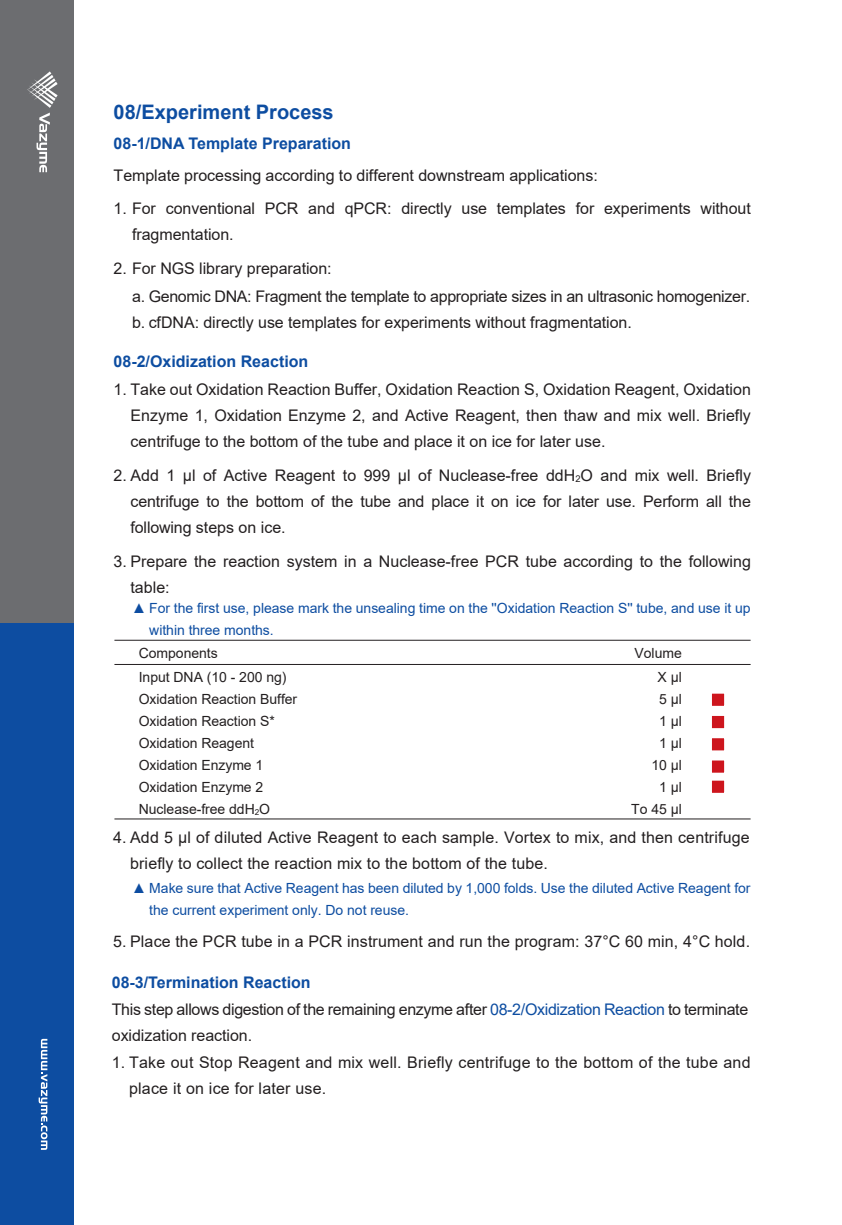
<style>
.page{position:relative;width:842px;height:1225px;background:#fff}
.page>*{position:absolute;margin:0;border:0;box-sizing:border-box;transform-origin:0 0}
.t1{font:700 20px "Arial";color:#0d4da1}
.t2{font:16px/26px "Arial";color:#231f20}
.t3{font:16px/26px "Arial";letter-spacing:-.02em;color:#231f20}
.t4{font:700 16px "Arial";color:#0d4da1}
.t5{font:14px/22px "Arial";letter-spacing:-.005em;color:#0d4da1}
.t6{font:14px/22px "Arial";letter-spacing:-.005em;color:#231f20}
.s1{font-size:8.2px}
.s2{color:#0d4da1}
</style>
<div class="page">
<div style="left:0;top:0;width:74px;height:624px;background:#6c6d70"></div>
<div style="left:0;top:623px;width:74px;height:602px;background:#0d4da1"></div>
<svg style="left:39px;top:1039px;width:8px;height:110px"></svg>
<svg style="left:27px;top:71px;width:31px;height:101px"></svg>
<hr style="left:114px;top:640px;width:637px;height:1px;background:#231f20">
<hr style="left:114px;top:664px;width:637px;height:1px;background:#231f20">
<hr style="left:114px;top:818px;width:637px;height:1px;background:#231f20">
<div style="left:710px;top:691px;width:16px;height:17px;background:#cd151d;border:2px solid #fff"></div>
<div style="left:710px;top:714px;width:16px;height:16px;background:#cd151d;border:2px solid #fff"></div>
<div style="left:710px;top:736px;width:16px;height:16px;background:#cd151d;border:2px solid #fff"></div>
<div style="left:710px;top:758px;width:16px;height:16px;background:#cd151d;border:2px solid #fff"></div>
<div style="left:710px;top:778px;width:16px;height:17px;background:#cd151d;border:2px solid #fff"></div>
<p class="t1" style="left:114px;top:97px;width:222px">08/Experiment Process</p>
<p class="t4" style="left:114px;top:132px;width:239px">08-1/DNA Template Preparation</p>
<p class="t2" style="left:114px;top:163px;width:486px">Template processing according to different downstream applications:</p>
<p class="t2" style="left:114px;top:196px;width:639px">1. For conventional PCR and qPCR: directly use templates for experiments without</p>
<p class="t2" style="left:132px;top:222px;width:103px">fragmentation.</p>
<p class="t2" style="left:114px;top:256px;width:220px">2. For NGS library preparation:</p>
<p class="t3" style="left:132px;top:284px;width:619px">a. Genomic DNA: Fragment the template to appropriate sizes in an ultrasonic homogenizer. b. cfDNA: directly use templates for experiments without fragmentation.</p>
<p class="t4" style="left:114px;top:350px;width:196px">08-2/Oxidization Reaction</p>
<p class="t2" style="left:114px;top:376px;width:639px">1. Take out Oxidation Reaction Buffer, Oxidation Reaction S, Oxidation Reagent, Oxidation</p>
<p class="t2" style="left:131px;top:402px;width:622px">Enzyme 1, Oxidation Enzyme 2, and Active Reagent, then thaw and mix well. Briefly centrifuge to the bottom of the tube and place it on ice for later use.</p>
<p class="t2" style="left:114px;top:462px;width:639px">2. Add 1 μl of Active Reagent to 999 μl of Nuclease-free ddH<sub>2</sub>O and mix well. Briefly</p>
<p class="t2" style="left:131px;top:488px;width:622px">centrifuge to the bottom of the tube and place it on ice for later use. Perform all the following steps on ice.</p>
<p class="t2" style="left:114px;top:548px;width:639px">3. Prepare the reaction system in a Nuclease-free PCR tube according to the following</p>
<p class="t2" style="left:131px;top:574px;width:41px">table:</p>
<p class="t5" style="left:149px;top:596px;width:603px;text-indent:-17px">▲ For the first use, please mark the unsealing time on the ''Oxidation Reaction S'' tube, and use it up within three months.</p>
<p class="t6" style="left:139px;top:642px;width:80px">Components</p>
<p class="t6" style="left:635px;top:642px;width:49px">Volume</p>
<p class="t6" style="left:139px;top:666px;width:160px">Input DNA (10 - 200 ng)<br>Oxidation Reaction Buffer<br>Oxidation Reaction S*<br>Oxidation Reagent<br>Oxidation Enzyme 1<br>Oxidation Enzyme 2<br>Nuclease-free ddH<span class="s1">2</span>O</p>
<p class="t6" style="left:631px;top:666px;width:52px;text-align:right">X μl<br>5 μl<br>1 μl<br>1 μl<br>10 μl<br>1 μl<br>To 45 μl</p>
<p class="t2" style="left:113px;top:824px;width:638px">4. Add 5 μl of diluted Active Reagent to each sample. Vortex to mix, and then centrifuge</p>
<p class="t2" style="left:130px;top:850px;width:419px">briefly to collect the reaction mix to the bottom of the tube.</p>
<p class="t5" style="left:149px;top:876px;width:603px;text-indent:-17px">▲ Make sure that Active Reagent has been diluted by 1,000 folds. Use the diluted Active Reagent for the current experiment only. Do not reuse.</p>
<p class="t2" style="left:113px;top:928px;width:638px">5. Place the PCR tube in a PCR instrument and run the program: 37°C 60 min, 4°C hold.</p>
<p class="t4" style="left:112px;top:971px;width:200px">08-3/Termination Reaction</p>
<p class="t3" style="left:112px;top:996px;width:638px">This step allows digestion of the remaining enzyme after <span class="s2">08-2/Oxidization Reaction</span> to terminate oxidization reaction.</p>
<p class="t2" style="left:129px;top:1049px;width:623px;text-indent:-17px">1. Take out Stop Reagent and mix well. Briefly centrifuge to the bottom of the tube and place it on ice for later use.</p>
</div>
